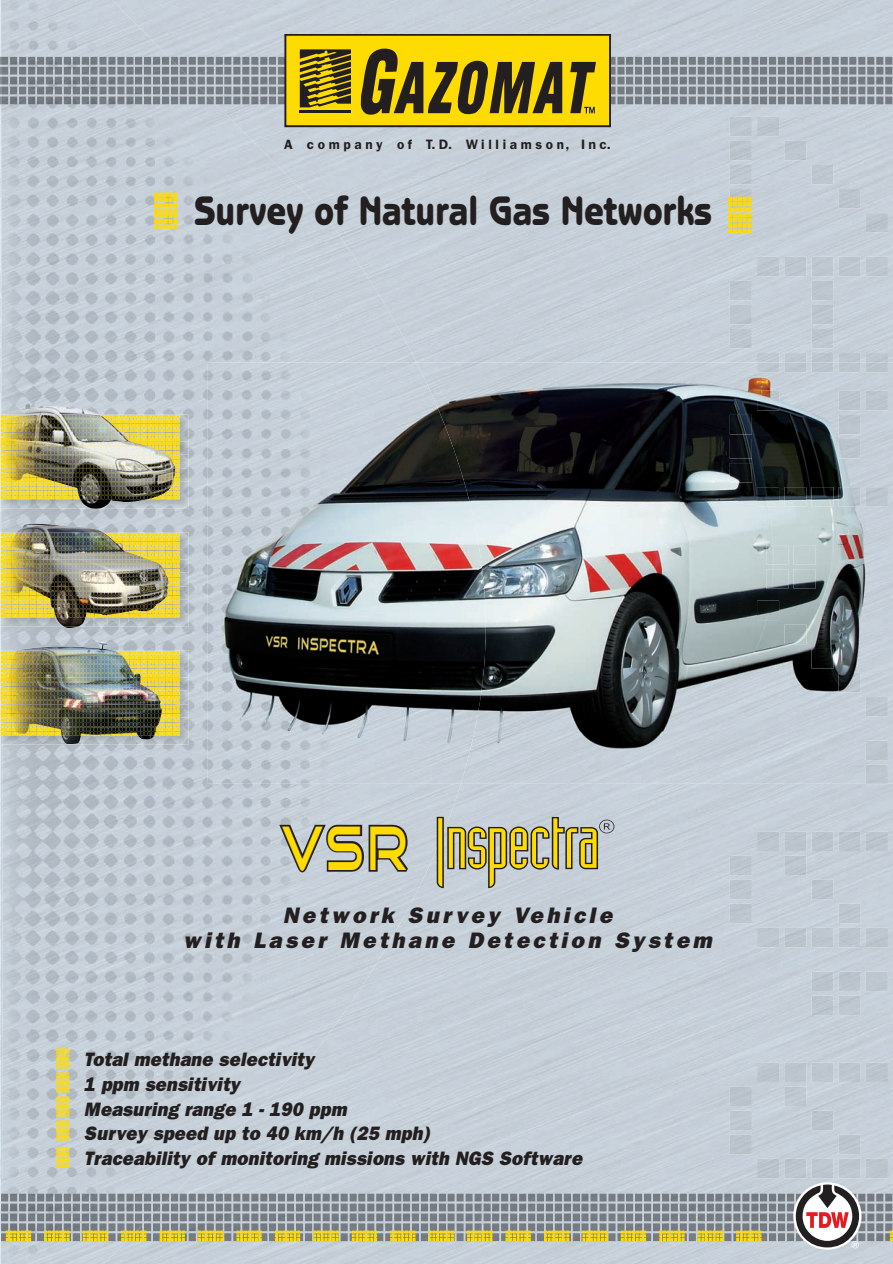
<style>
.page{position:relative;width:893px;height:1264px;background:#fff}
.page>*{position:absolute;margin:0;border:0;box-sizing:border-box;transform-origin:0 0}
.t1{font:63.15px "Good Times";color:#ffdc01;scale:.7 1}
.t2{font:800 41.55px "Benguiat Gothic";color:#231f20;scale:.85 1}
.t3{font:italic 800 22.5px/24.8px "Franklin Gothic";letter-spacing:.15em;color:#231f20;text-align:center}
.t4{font:italic 800 19.5px/24.8px "Franklin Gothic";letter-spacing:.01em;color:#231f20;scale:.95 1}
.t5{font:600 13.5px "Franklin Gothic";letter-spacing:.27em;color:#231f20}
.s1{font-family:"Franklin Gothic IT Cby BT"}
</style>
<div class="page">
<img style="left:0;top:2px;width:1px;height:1261px">
<img style="left:155px;top:31px;width:738px;height:53px">
<img style="left:206px;top:84px;width:687px;height:52px">
<img style="left:862px;top:991px;width:31px;height:273px">
<img style="left:1px;top:744px;width:1px;height:519px">
<div style="left:432px;top:784px;width:430px;height:480px;background:#c6cfd9"></div>
<div style="left:324px;top:992px;width:54px;height:272px;background:#c6d0da"></div>
<img style="left:270px;top:1060px;width:54px;height:204px">
<img style="left:216px;top:1111px;width:54px;height:153px">
<img style="left:162px;top:1162px;width:54px;height:102px">
<img style="left:2px;top:744px;width:153px;height:520px">
<img style="left:154px;top:42px;width:52px;height:1171px">
<img style="left:205px;top:93px;width:52px;height:1069px">
<img style="left:256px;top:784px;width:52px;height:327px">
<div style="left:307px;top:784px;width:52px;height:276px;background:#c6d0d9"></div>
<div style="left:358px;top:784px;width:52px;height:208px;background:#c6d0d9"></div>
<div style="left:409px;top:784px;width:52px;height:122px;background:#c6cfd9"></div>
<img style="left:1px;top:0;width:154px;height:414px">
<div style="left:256px;top:240px;width:154px;height:123px;background:#c6d0d9"></div>
<img style="left:409px;top:348px;width:8px;height:15px">
<div style="left:256px;top:188px;width:88px;height:53px;background:#c6d0d9"></div>
<div style="left:256px;top:144px;width:45px;height:45px;background:#c6d0d9"></div>
<img style="left:0;top:128px;width:1px;height:547px">
<img style="left:0;top:680px;width:1px;height:309px">
<svg style="left:0;top:1014px;width:1px;height:21px"></svg>
<img style="left:0;top:1039px;width:1px;height:190px">
<img style="left:1px;top:1014px;width:1px;height:46px">
<img style="left:730px;top:117px;width:163px;height:246px">
<img style="left:730px;top:784px;width:163px;height:207px">
<img style="left:730px;top:995px;width:163px;height:183px">
<img style="left:207px;top:1193px;width:686px;height:8px">
<img style="left:31px;top:1193px;width:90px;height:8px">
<img style="left:207px;top:1203px;width:686px;height:8px">
<img style="left:31px;top:1203px;width:90px;height:8px">
<img style="left:207px;top:1213px;width:686px;height:8px">
<img style="left:31px;top:1213px;width:90px;height:8px">
<img style="left:207px;top:1223px;width:686px;height:8px">
<img style="left:31px;top:1223px;width:90px;height:8px">
<img style="left:223px;top:1233px;width:667px;height:8px">
<img style="left:31px;top:1233px;width:90px;height:8px">
<svg style="left:506px;top:1230px;width:25px;height:11px"></svg>
<svg style="left:121px;top:1193px;width:64px;height:48px"></svg>
<svg style="left:544px;top:1230px;width:25px;height:11px"></svg>
<svg style="left:198px;top:1230px;width:25px;height:11px"></svg>
<svg style="left:582px;top:1230px;width:26px;height:11px"></svg>
<svg style="left:236px;top:1230px;width:26px;height:11px"></svg>
<svg style="left:621px;top:1230px;width:25px;height:11px"></svg>
<svg style="left:275px;top:1230px;width:25px;height:11px"></svg>
<svg style="left:659px;top:1230px;width:26px;height:11px"></svg>
<svg style="left:313px;top:1230px;width:26px;height:11px"></svg>
<svg style="left:698px;top:1230px;width:25px;height:11px"></svg>
<svg style="left:352px;top:1230px;width:25px;height:11px"></svg>
<svg style="left:736px;top:1230px;width:25px;height:11px"></svg>
<svg style="left:1px;top:1193px;width:30px;height:48px"></svg>
<svg style="left:390px;top:1230px;width:26px;height:11px"></svg>
<svg style="left:44px;top:1230px;width:26px;height:11px"></svg>
<svg style="left:429px;top:1230px;width:25px;height:11px"></svg>
<svg style="left:83px;top:1230px;width:25px;height:11px"></svg>
<svg style="left:467px;top:1230px;width:25px;height:11px"></svg>
<svg style="left:890px;top:1230px;width:3px;height:11px"></svg>
<svg style="left:793px;top:1182px;width:69px;height:67px"></svg>
<svg style="left:796px;top:1184px;width:63px;height:64px"></svg>
<img style="left:207px;top:57px;width:686px;height:8px">
<svg style="left:169px;top:57px;width:7px;height:8px"></svg>
<img style="left:10px;top:57px;width:159px;height:8px">
<img style="left:207px;top:67px;width:686px;height:8px">
<img style="left:10px;top:67px;width:176px;height:8px">
<img style="left:207px;top:77px;width:686px;height:17px">
<img style="left:10px;top:77px;width:186px;height:8px">
<img style="left:10px;top:86px;width:195px;height:8px">
<img style="left:217px;top:96px;width:676px;height:8px">
<svg style="left:208px;top:96px;width:9px;height:9px"></svg>
<img style="left:10px;top:96px;width:204px;height:8px">
<svg style="left:0;top:57px;width:8px;height:47px"></svg>
<div style="left:285px;top:35px;width:325px;height:91px;background:#ffdc01"></div>
<div style="left:284px;top:34px;width:327px;height:93px;border:2px solid #231f20"></div>
<svg style="left:300px;top:49px;width:51px;height:58px"></svg>
<hr style="left:300px;top:110px;width:51px;height:3px;background:#231f20">
<svg style="left:361px;top:49px;width:201px;height:66px"></svg>
<svg style="left:570px;top:62px;width:26px;height:51px"></svg>
<img style="left:179px;top:650px;width:10px;height:27px">
<img style="left:179px;top:690px;width:10px;height:14px">
<img style="left:179px;top:677px;width:10px;height:13px">
<img style="left:179px;top:717px;width:10px;height:27px">
<img style="left:179px;top:704px;width:10px;height:13px">
<img style="left:179px;top:532px;width:10px;height:27px">
<img style="left:179px;top:559px;width:10px;height:13px">
<img style="left:179px;top:586px;width:10px;height:40px">
<img style="left:179px;top:414px;width:10px;height:27px">
<img style="left:179px;top:454px;width:10px;height:14px">
<img style="left:179px;top:441px;width:10px;height:13px">
<img style="left:179px;top:481px;width:10px;height:27px">
<img style="left:179px;top:468px;width:10px;height:13px">
<img style="left:1px;top:414px;width:178px;height:330px">
<img style="left:10px;top:398px;width:89px;height:16px">
<img style="left:4px;top:414px;width:128px;height:27px">
<img style="left:7px;top:415px;width:81px;height:12px">
<img style="left:88px;top:415px;width:41px;height:26px">
<img style="left:3px;top:454px;width:172px;height:14px">
<img style="left:4px;top:441px;width:162px;height:1px">
<img style="left:4px;top:442px;width:162px;height:12px">
<img style="left:91px;top:508px;width:32px;height:2px">
<img style="left:54px;top:481px;width:120px;height:27px">
<img style="left:150px;top:495px;width:14px;height:7px">
<img style="left:8px;top:469px;width:167px;height:12px">
<img style="left:486px;top:731px;width:407px;height:53px">
<img style="left:474px;top:363px;width:419px;height:368px">
<img style="left:208px;top:520px;width:278px;height:264px">
<img style="left:208px;top:363px;width:266px;height:158px">
<img style="left:730px;top:363px;width:163px;height:353px">
<img style="left:866px;top:740px;width:27px;height:20px">
<img style="left:866px;top:764px;width:27px;height:20px">
<svg style="left:728px;top:197px;width:23px;height:36px"></svg>
<svg style="left:154px;top:192px;width:23px;height:37px"></svg>
<svg style="left:56px;top:1048px;width:13px;height:92px"></svg>
<svg style="left:56px;top:1147px;width:13px;height:20px"></svg>
<svg style="left:276px;top:821px;width:138px;height:53px"></svg>
<svg style="left:437px;top:817px;width:177px;height:71px"></svg>
<p class="t5" style="left:284px;top:136px;width:328px">A company of <span class="s1">T.D. W</span>illiamson, <span class="s1">Inc.</span></p>
<h2 class="t2" style="left:194px;top:186px;width:610px">Survey of Natural Gas Networks</h2>
<h1 class="t1" style="left:282px;top:818px;width:182px">VSR</h1>
<p class="t3" style="left:183px;top:902px;width:530px">Network Survey Vehicle<br>with Laser Methane Detection System</p>
<p class="t4" style="left:84px;top:1046px;width:526px">Total methane selectivity<br>1 ppm sensitivity<br>Measuring range 1 - 190 ppm<br>Survey speed up to 40 km/h (25 mph)<br>Traceability of monitoring missions with NGS Software</p>
</div>
